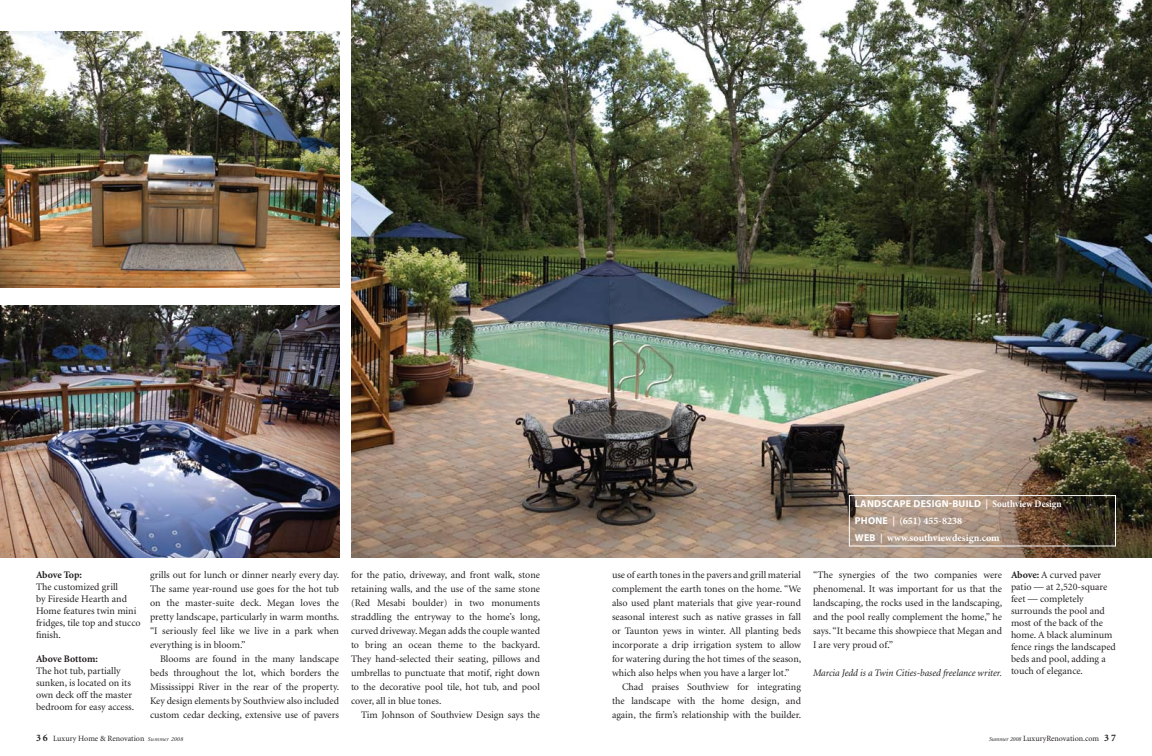
<style>
.page{position:relative;width:1152px;height:756px;background:#fff}
.page>*{position:absolute;margin:0;border:0;box-sizing:border-box;transform-origin:0 0}
.t1{font:10px/14px "Minion";color:#231f20;text-align:justify}
.t2{font:700 10px/17px "Minion Pro";color:#fff}
.t3{font:italic 10px "Minion";color:#231f20;scale:.96 1}
.t4{font:700 10px "Myriad Pro";letter-spacing:.02em;color:#fff}
.t5{font:700 10px "Minion";letter-spacing:-.005em;color:#231f20}
.t6{font:8px "Minion";color:#231f20}
.s1{font-weight:700;font-size:10px}
.s2{font-style:italic;font-size:6px}
.s3{font-family:"Minion Pro"}
.s4{font-family:"Myriad Pro"}
.s5{font-weight:700}
</style>
<div class="page">
<img style="left:351px;top:0;width:801px;height:558px">
<img style="left:0;top:32px;width:339px;height:256px">
<img style="left:0;top:306px;width:339px;height:252px">
<div style="left:849px;top:495px;width:267px;height:51px;border:1px solid #fff"></div>
<p class="t1" style="left:150px;top:569px;width:191px">grills out for lunch or dinner nearly every day.<br>The same year-round use goes for the hot tub on the master-suite deck. Megan loves the pretty landscape, particularly in warm months. “I seriously feel like we live in a park when everything is in bloom.”</p>
<p class="t1" style="left:150px;top:653px;width:191px;text-indent:10px">Blooms are found in the many landscape beds throughout the lot, which borders the Mississippi River in the rear of the property.<br>Key design elements by Southview also included custom cedar decking, extensive use of pavers</p>
<p class="t5" style="left:36px;top:570px;width:47px">Above Top:</p>
<p class="t1" style="left:36px;top:582px;width:106px;line-height:12px;text-align:left">The customized grill<br>by Fireside Hearth and<br>Home features twin mini fridges, tile top and stucco finish.</p>
<p class="t5" style="left:36px;top:654px;width:63px">Above Bottom:</p>
<p class="t1" style="left:36px;top:666px;width:100px;line-height:12px;text-align:left">The hot tub, partially sunken, is located on its own deck off the master bedroom for easy access.</p>
<p class="t6" style="left:36px;top:735px;width:149px"><span class="s1">3 6</span> Luxury Home &amp; Renovation <span class="s2">Summer 2008</span></p>
<p class="t1" style="left:351px;top:569px;width:191px">for the patio, driveway, and front walk, stone retaining walls, and the use of the same stone (Red Mesabi boulder) in two monuments straddling the entryway to the home’s long, curved driveway. Megan adds the couple wanted to bring an ocean theme to the backyard.<br>They hand-selected their seating, pillows and umbrellas to punctuate that motif, right down to the decorative pool tile, hot tub, and pool cover, all in blue tones.</p>
<p class="t1" style="left:361px;top:709px;width:180px">Tim Johnson of Southview Design says the</p>
<p class="t1" style="left:612px;top:569px;width:191px">use of earth tones in the pavers and grill material complement the earth tones on the home. “We also used plant materials that give year-round seasonal interest such as native grasses in fall or Taunton yews in winter. All planting beds incorporate a drip irrigation system to allow for watering during the hot times of the season, which also helps when you have a larger lot.”</p>
<p class="t1" style="left:612px;top:681px;width:191px;text-indent:10px">Chad praises Southview for integrating the landscape with the home design, and again, the firm’s relationship with the builder.</p>
<p class="t4" style="left:855px;top:497px;width:208px">LANDSCAPE DESIGN-BUILD <span class="s3">| Southview Design</span></p>
<p class="t2" style="left:855px;top:512px;width:146px"><span class="s4">PHONE</span> | (651) 455-8238<br><span class="s4">WEB</span> | www.southviewdesign.com</p>
<p class="t1" style="left:813px;top:569px;width:191px">“The synergies of the two companies were phenomenal. It was important for us that the landscaping, the rocks used in the landscaping, and the pool really complement the home,” he says. “It became this showpiece that Megan and I are very proud of.”</p>
<p class="t3" style="left:813px;top:668px;width:198px">Marcia Jedd is a Twin Cities-based freelance writer.</p>
<p class="t1" style="left:1011px;top:570px;width:106px;line-height:12px;text-align:left"><span class="s5">Above:</span> A curved paver patio — at 2,520-square feet — completely surrounds the pool and most of the back of the home. A black aluminum fence rings the landscaped beds and pool, adding a touch of elegance.</p>
<p class="t6" style="left:989px;top:735px;width:128px"><span class="s2">Summer 2008</span> LuxuryRenovation.com <span class="s1">3 7</span></p>
</div>
